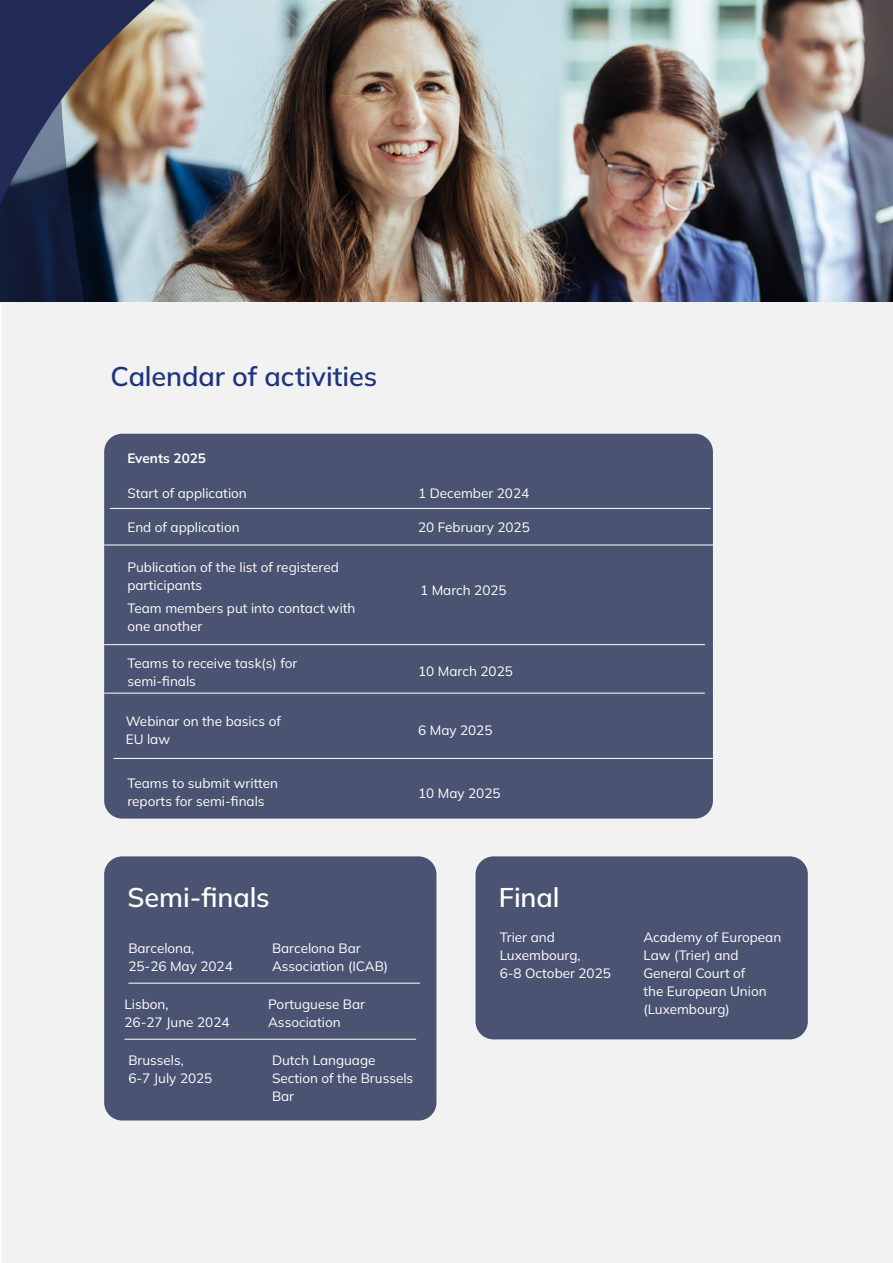
<style>
.page{position:relative;width:893px;height:1263px;background:#fff}
.page>*{position:absolute;margin:0;border:0;box-sizing:border-box;transform-origin:0 0}
.t1{font:600 27px "Mulish";letter-spacing:-.005em;color:#1e3480}
.t2{font:600 27px "Mulish";letter-spacing:-.005em;color:#fff}
.t3{font:13.5px/18px "Mulish";color:#fff}
.t4{font:700 13.5px "Mulish";color:#fff}
</style>
<div class="page">
<div style="left:1px;top:298px;width:892px;height:965px;background:#f2f2f2"></div>
<img style="left:187px;top:0;width:706px;height:302px">
<img style="left:0;top:0;width:187px;height:302px">
<div style="left:104px;top:434px;width:609px;height:385px;background:#4b5373;border-radius:18px"></div>
<hr style="left:110px;top:508px;width:601px;height:1px;background:#fff">
<hr style="left:113px;top:758px;width:601px;height:1px;background:#fff">
<hr style="left:104px;top:545px;width:610px;height:1px;background:#fff">
<hr style="left:104px;top:644px;width:601px;height:1px;background:#fff">
<hr style="left:104px;top:693px;width:601px;height:1px;background:#fff">
<div style="left:104px;top:856px;width:332px;height:264px;background:#4b5373;border-radius:18px"></div>
<hr style="left:128px;top:983px;width:292px;height:1px;background:#fff">
<hr style="left:124px;top:1039px;width:292px;height:1px;background:#fff">
<div style="left:475px;top:856px;width:333px;height:183px;background:#4b5373;border-radius:18px"></div>
<h1 class="t1" style="left:111px;top:358px;width:268px">Calendar of activities</h1>
<p class="t4" style="left:127px;top:449px;width:80px">Events 2025</p>
<p class="t3" style="left:127px;top:484px;width:121px">Start of application</p>
<p class="t3" style="left:127px;top:518px;width:114px">End of application</p>
<p class="t3" style="left:127px;top:558px;width:213px">Publication of the list of registered participants</p>
<p class="t3" style="left:127px;top:598px;width:230px">Team members put into contact with one another</p>
<p class="t3" style="left:418px;top:484px;width:113px">1 December 2024</p>
<p class="t3" style="left:418px;top:518px;width:113px">20 February 2025</p>
<p class="t3" style="left:420px;top:581px;width:88px">1 March 2025</p>
<p class="t3" style="left:127px;top:654px;width:172px">Teams to receive task(s) for semi-finals</p>
<p class="t3" style="left:418px;top:662px;width:96px">10 March 2025</p>
<p class="t3" style="left:126px;top:712px;width:157px">Webinar on the basics of<br>EU law</p>
<p class="t3" style="left:418px;top:721px;width:76px">6 May 2025</p>
<p class="t3" style="left:127px;top:773px;width:152px">Teams to submit written reports for semi-finals</p>
<p class="t3" style="left:418px;top:784px;width:84px">10 May 2025</p>
<h1 class="t2" style="left:127px;top:879px;width:144px">Semi-finals</h1>
<p class="t3" style="left:128px;top:939px;width:106px">Barcelona,<br>25-26 May 2024</p>
<p class="t3" style="left:272px;top:939px;width:118px">Barcelona Bar<br>Association (ICAB)</p>
<p class="t3" style="left:124px;top:995px;width:107px">Lisbon,<br>26-27 June 2024</p>
<p class="t3" style="left:268px;top:995px;width:98px">Portuguese Bar<br>Association</p>
<p class="t3" style="left:128px;top:1051px;width:86px">Brussels,<br>6-7 July 2025</p>
<p class="t3" style="left:272px;top:1051px;width:143px">Dutch Language<br>Section of the Brussels<br>Bar</p>
<h1 class="t2" style="left:499px;top:879px;width:62px">Final</h1>
<p class="t3" style="left:500px;top:928px;width:113px">Trier and<br>Luxembourg,<br>6-8 October 2025</p>
<p class="t3" style="left:643px;top:928px;width:139px">Academy of European<br>Law (Trier) and<br>General Court of<br>the European Union (Luxembourg)</p>
</div>
